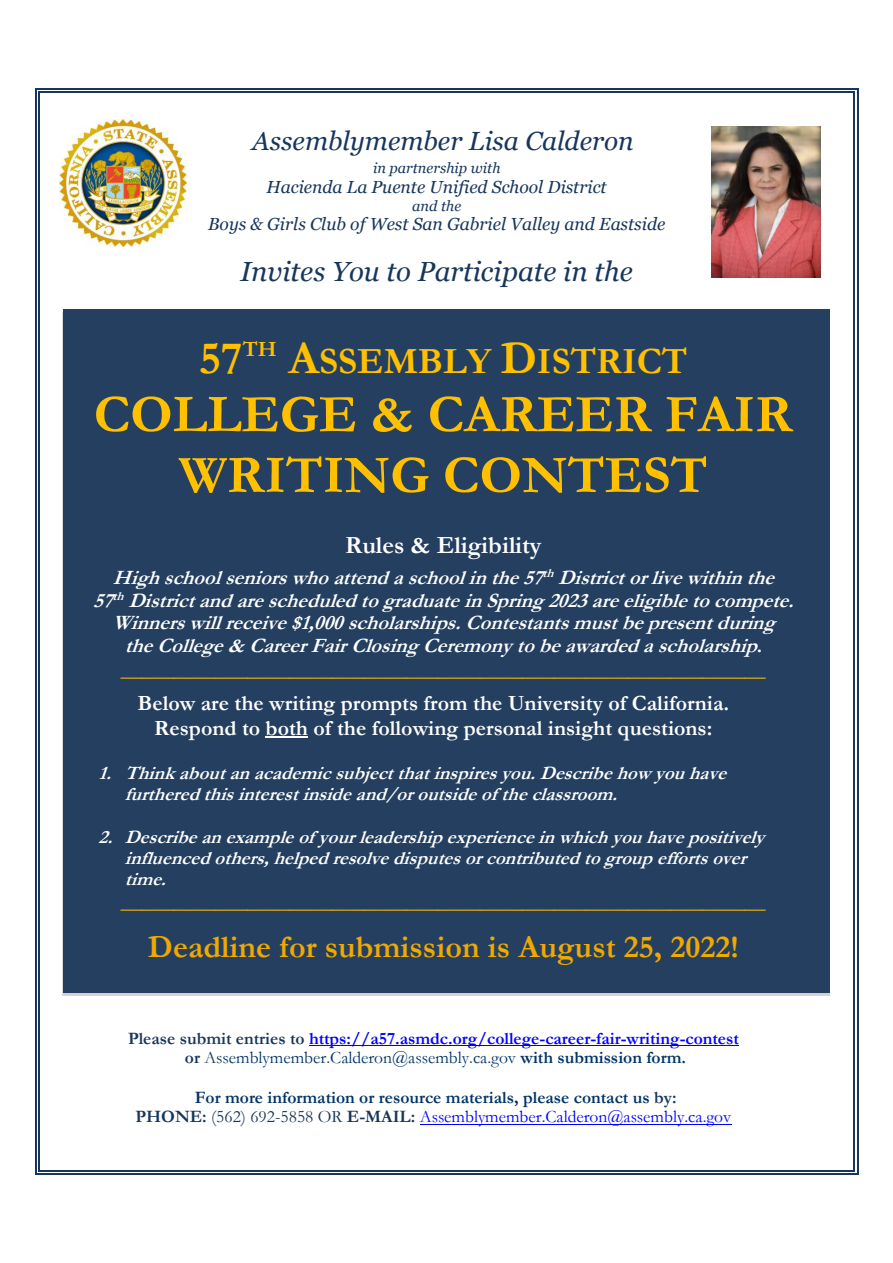
<style>
.page{position:relative;width:893px;height:1263px;background:#fff}
.page>*{position:absolute;margin:0;border:0;box-sizing:border-box;transform-origin:0 0}
.t1{font:700 54px/60.8px "Garamond";color:#ffc000;text-align:center}
.t2{font:700 37.35px "Garamond";color:#ffc000}
.t3{font:700 32.1px "Garamond";color:#efa900}
.t4{font:italic 27.6px "Georgia";color:#17365d}
.t5{font:italic 26.25px "Georgia";color:#17365d}
.t6{font:700 24.9px "Garamond";color:#fff}
.t7{font:700 21.9px/24.8px "Garamond";color:#fff;text-align:center}
.t8{font:italic 21.15px "Garamond";color:#ffc000}
.t9{font:italic 700 20.55px/23px "Garamond";color:#fff;text-align:center}
.t10{font:italic 700 18.9px/21.3px "Garamond";color:#fff}
.t11{font:700 17.55px/19.6px "Garamond";color:#00f;text-align:center}
.t12{font:700 17.55px/19.8px "Garamond";color:#036;text-align:center}
.t13{font:italic 17.55px "Georgia";color:#17365d}
.t14{font:italic 14.55px "Georgia";color:#17365d}
.s1{font-size:46.8px}
.s2{font-style:normal}
.s3{color:#17365d}
.s4{font-weight:400;color:#17365d}
.s5{font-weight:400;color:#036}
.s6{color:#036}
.s7{font-weight:400;color:#00f}
</style>
<div class="page">
<hr style="left:309px;top:1045px;width:430px;height:1px;background:#00f">
<hr style="left:420px;top:1124px;width:312px;height:1px;background:#00f">
<img style="left:59px;top:120px;width:127px;height:127px">
<div style="left:63px;top:309px;width:767px;height:684px;background:#243f60"></div>
<hr style="left:266px;top:737px;width:42px;height:1px;background:#fff">
<img style="left:712px;top:127px;width:108px;height:150px">
<svg style="left:35px;top:89px;width:4px;height:4px"></svg>
<hr style="left:39px;top:89px;width:815px;height:2px;background:#17365d">
<hr style="left:39px;top:92px;width:815px;height:1px;background:#17365d">
<hr style="left:35px;top:93px;width:2px;height:1077px;background:#17365d">
<hr style="left:38px;top:93px;width:1px;height:1077px;background:#17365d">
<hr style="left:856px;top:93px;width:2px;height:1077px;background:#17365d">
<hr style="left:854px;top:93px;width:1px;height:1077px;background:#17365d">
<svg style="left:35px;top:1170px;width:4px;height:4px"></svg>
<hr style="left:39px;top:1172px;width:815px;height:2px;background:#17365d">
<hr style="left:39px;top:1170px;width:815px;height:1px;background:#17365d">
<p class="t5" style="left:252px;top:124px;width:383px">Assemblymember Lisa Calderon</p>
<p class="t14" style="left:373px;top:159px;width:129px">in partnership with</p>
<p class="t13" style="left:267px;top:176px;width:342px">Hacienda La Puente Unified School District</p>
<p class="t14" style="left:412px;top:197px;width:51px">and the</p>
<p class="t13" style="left:208px;top:213px;width:459px">Boys &amp; Girls Club of West San Gabriel Valley and Eastside</p>
<h3 class="t4" style="left:240px;top:254px;width:394px">Invites You to Participate in the</h3>
<h2 class="t2" style="left:199px;top:335px;width:490px"><span class="s1">57</span><sup>TH</sup> <span class="s1">A</span>SSEMBLY <span class="s1">D</span>ISTRICT</h2>
<h1 class="t1" style="left:94px;top:384px;width:700px">COLLEGE &amp; CAREER FAIR<br>WRITING CONTEST</h1>
<p class="t6" style="left:345px;top:528px;width:198px">Rules &amp; Eligibility</p>
<p class="t9" style="left:93px;top:566px;width:711px">Highschoolseniorswhoattendaschoolinthe57<sup>th</sup> Districtor livewithinthe 57<sup>th</sup> DistrictandarescheduledtograduateinSpring2023 areeligibletocompete.<br>Winnerswillreceive$1,000scholarships.Contestantsmustbepresentduring theCollege&amp;CareerFairClosingCeremonytobeawardedascholarship<span class="s2">.</span></p>
<p class="t8" style="left:121px;top:655px;width:646px">_____________________________________________________________</p>
<p class="t7" style="left:138px;top:691px;width:593px">Below are the writing prompts from the University of California.<br>Respond to both of the following personal insight questions:</p>
<p class="t10" style="left:125px;top:762px;width:611px;text-indent:-26px">1. Thinkaboutanacademicsubjectthatinspiresyou.Describehowyouhave furtheredthisinterestinsideand/oroutsideoftheclassroom.</p>
<p class="t10" style="left:125px;top:826px;width:649px;text-indent:-26px">2. Describeanexampleofyour leadershipexperienceinwhichyouhavepositively influencedothers,helpedresolvedisputesorcontributedtogroupeffortsover time.</p>
<p class="t8" style="left:121px;top:887px;width:646px">_____________________________________________________________</p>
<h3 class="t3" style="left:148px;top:925px;width:592px">Deadline for submission is August 25, 2022!</h3>
<p class="t11" style="left:128px;top:1028px;width:612px"><span class="s3">Please submit entries to</span> https://a57.asmdc.org/college-career-fair-writing-contest <span class="s3">or</span> <span class="s4">A</span><span class="s5">ssemblymember.Calderon@assembly.ca.gov</span> <span class="s6">with submission form.</span></p>
<p class="t12" style="left:135px;top:1087px;width:597px">For more information or resource materials, please contact us <span class="s3">by:<br>PHONE:</span> <span class="s4">(562) 692-5858 OR</span> <span class="s3">E-MAIL:</span> <span class="s7">Assemblymember.Calderon@assembly.ca.gov</span></p>
</div>
